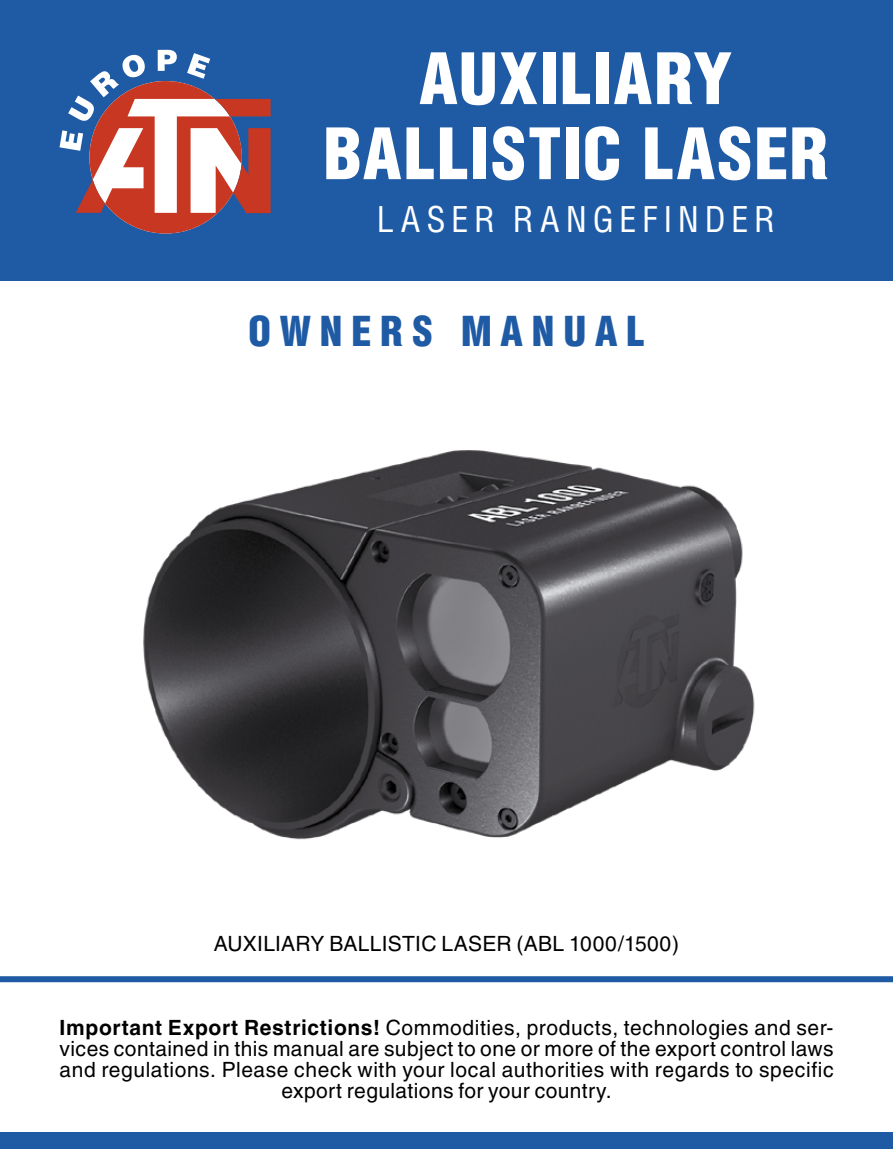
<style>
.page{position:relative;width:893px;height:1149px;background:#fff}
.page>*{position:absolute;margin:0;border:0;box-sizing:border-box;transform-origin:0 0}
.t1{font:900 72px/75px "Helios Cond";letter-spacing:.01em;color:#fff;text-align:center}
.t2{font:900 42px "Helios Cond";letter-spacing:.2em;color:#1f5ba5}
.t3{font:36px "Helios Cond";letter-spacing:.16em;color:#fff}
.t4{font:21px/21px "Helvetica";letter-spacing:.025em;color:#000;text-align:center}
.s1{font-family:"Helvetica C";font-weight:700}
</style>
<div class="page">
<div style="left:0;top:0;width:893px;height:281px;background:#1f5ba5"></div>
<div style="left:0;top:1132px;width:893px;height:16px;background:#1f5ba5"></div>
<svg style="left:0;top:976px;width:893px;height:5px;background:#2862a8"></svg>
<img style="left:143px;top:450px;width:612px;height:390px">
<svg style="left:60px;top:50px;width:211px;height:183px"></svg>
<h1 class="t1" style="left:323px;top:40px;width:507px">AUXILIARY<br>BALLISTIC LASER</h1>
<h3 class="t3" style="left:377px;top:197px;width:399px">LASER RANGEFINDER</h3>
<h2 class="t2" style="left:248px;top:305px;width:398px">OWNERS MANUAL</h2>
<p class="t4" style="left:214px;top:933px;width:467px">AUXILIARY BALLISTIC LASER (ABL 1000/1500)</p>
<p class="t4" style="left:60px;top:1016px;width:775px"><span class="s1">Important Export Restrictions!</span> Commodities, products, technologies and ser&shy;vices contained in this manual are subject to one or more of the export control laws and regulations. Please check with your local authorities with regards to specific export regulations for your country.</p>
</div>
